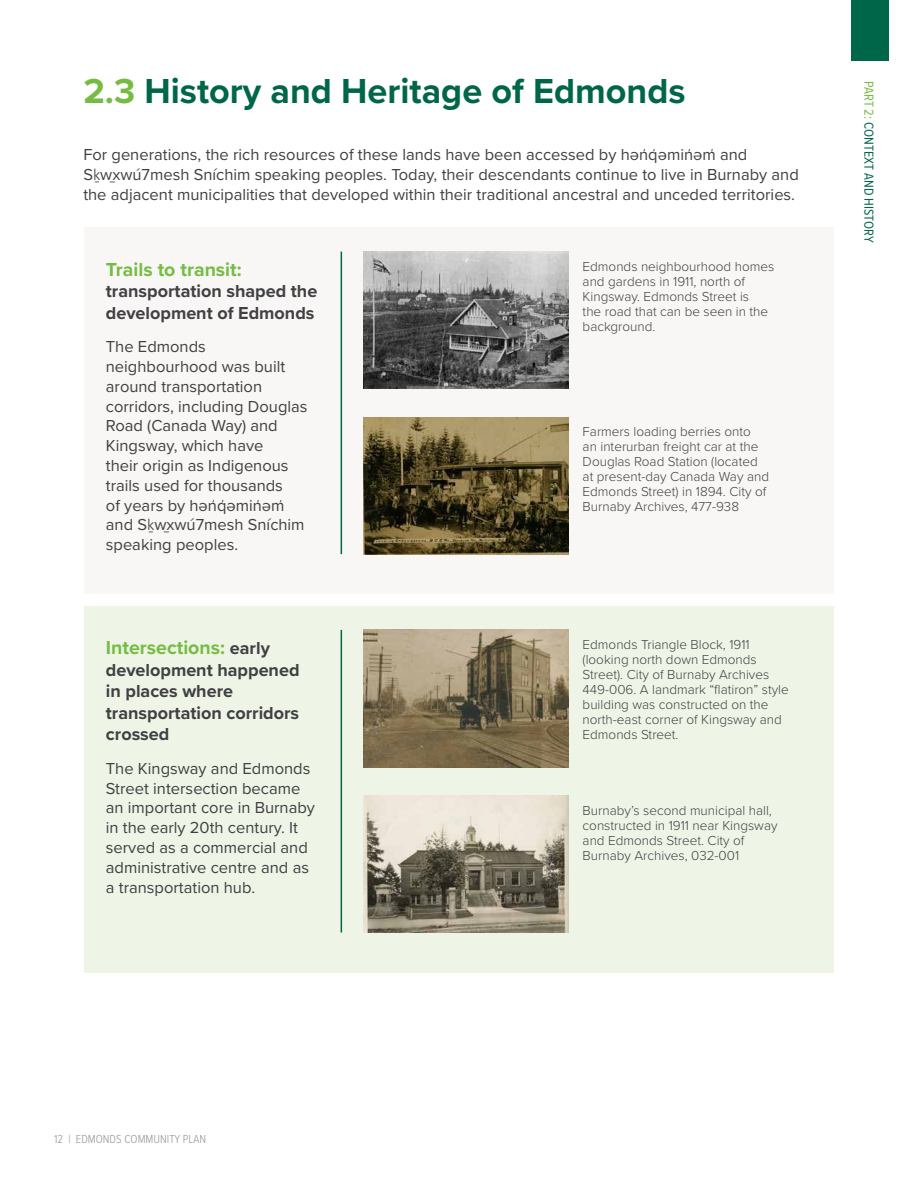
<style>
.page{position:relative;width:918px;height:1188px;background:#fff}
.page>*{position:absolute;margin:0;border:0;box-sizing:border-box;transform-origin:0 0}
.t1{font:700 36px "Proxima Nova";color:#006649}
.t2{font:700 19.5px "Proxima Nova";color:#76bc43}
.t3{font:700 18px/21.6px "Proxima Nova";color:#414042}
.t4{font:16.5px/19.8px "Proxima Nova";color:#414042}
.t5{font:300 13.5px/15px "Proxima Nova";color:#414042}
.t6{font:13.5px "Proxima Nova Cond";color:#006649}
.t7{font:300 12px "Proxima Nova Cond";color:#939598}
.s1{color:#76bc43}
.s2{font-family:"Calibri";font-weight:300}
.s3{font-size:18px;color:#414042}
</style>
<div class="page">
<div style="left:851px;top:0;width:37px;height:61px;background:#006649"></div>
<div style="left:84px;top:228px;width:750px;height:366px;background:#f8f7f6"></div>
<div style="left:84px;top:606px;width:750px;height:366px;background:#eef5e7"></div>
<img style="left:364px;top:252px;width:205px;height:137px">
<img style="left:364px;top:630px;width:205px;height:137px">
<img style="left:364px;top:417px;width:205px;height:137px">
<img style="left:364px;top:795px;width:205px;height:138px">
<hr style="left:341px;top:252px;width:1px;height:302px;background:#006649">
<hr style="left:341px;top:630px;width:1px;height:303px;background:#006649">
<h1 class="t1" style="left:83px;top:64px;width:604px"><span class="s1">2.3</span> History and Heritage of Edmonds</h1>
<p class="t4" style="left:83px;top:144px;width:717px">For generations, the rich resources of these lands have been accessed by hən<span class="s2">̓</span>q<span class="s2">̓</span>əmin<span class="s2">̓</span>əm<span class="s2">̓</span>and<br>S<span class="s2">ḵ</span>wx̱wú7mesh Sníchim speaking peoples. Today, their descendants continue to live in Burnaby and the adjacent municipalities that developed within their traditional ancestral and unceded territories.</p>
<p class="t2" style="left:106px;top:255px;width:137px">Trails to transit:</p>
<p class="t3" style="left:106px;top:280px;width:213px">transportation shaped the development of Edmonds</p>
<p class="t4" style="left:106px;top:336px;width:203px">The Edmonds neighbourhood was built around transportation corridors, including Douglas<br>Road (Canada Way) and<br>Kingsway, which have<br>their origin as Indigenous trails used for thousands<br>of years by hən<span class="s2">̓</span>q<span class="s2">̓</span>əmin<span class="s2">̓</span>əm<span class="s2">̓ </span>and S<span class="s2">ḵ</span>wx̱wú7mesh Sníchim speaking peoples.</p>
<p class="t2" style="left:106px;top:633px;width:166px">Intersections: <span class="s3">early</span></p>
<p class="t3" style="left:106px;top:658px;width:195px">development happened in places where transportation corridors crossed</p>
<p class="t4" style="left:106px;top:758px;width:211px">The Kingsway and Edmonds<br>Street intersection became an important core in Burnaby in the early 20th century. It served as a commercial and administrative centre and as a transportation hub.</p>
<p class="t5" style="left:583px;top:258px;width:193px">Edmonds neighbourhood homes and gardens in 1911, north of<br>Kingsway. Edmonds Street is<br>the road that can be seen in the background.</p>
<p class="t5" style="left:583px;top:424px;width:188px">Farmers loading berries onto<br>an interurban freight car at the<br>Douglas Road Station (located at present-day Canada Way and<br>Edmonds Street) in 1894. City of<br>Burnaby Archives, 477-938</p>
<p class="t5" style="left:583px;top:637px;width:208px">Edmonds Triangle Block, 1911 (looking north down Edmonds<br>Street). City of Burnaby Archives<br>449-006. A landmark “flatiron” style building was constructed on the north-east corner of Kingsway and<br>Edmonds Street.</p>
<p class="t5" style="left:583px;top:802px;width:196px">Burnaby’s second municipal hall, constructed in 1911 near Kingsway and Edmonds Street. City of<br>Burnaby Archives, 032-001</p>
<p class="t6" style="left:879px;top:81px;width:163px;rotate:90deg"><span class="s1">PART 2:</span> CONTEXT AND HISTORY</p>
<p class="t7" style="left:54px;top:1131px;width:154px">12 | EDMONDS COMMUNITY PLAN</p>
</div>
